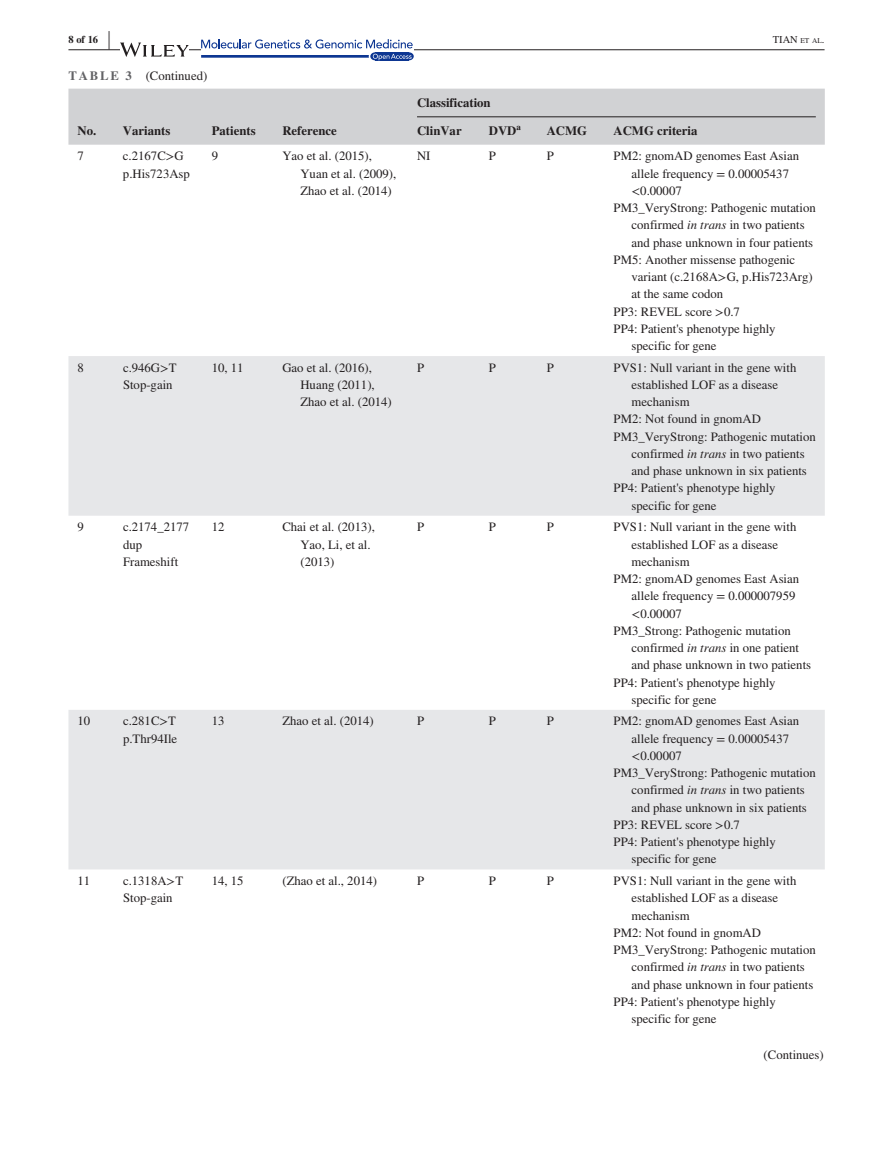
<style>
.page{position:relative;width:893px;height:1174px;background:#fff}
.page>*{position:absolute;margin:0;border:0;box-sizing:border-box;transform-origin:0 0}
.t1{font:700 25.95px "STIX";color:#231f20;scale:.36 1}
.t2{font:12.75px/17.2px "STIX";color:#231f20}
.t3{font:700 12.75px/28px "STIX";color:#231f20}
.t4{font:10.5px "STIX";color:#231f20}
.t5{font:700 10.5px "STIX";color:#231f20}
.s1{font-size:7.35px}
.s2{font-weight:700;color:#636366}
.s3{font-style:italic}
</style>
<div class="page">
<hr style="left:68px;top:49px;width:756px;height:1px;background:#231f20">
<svg style="left:120px;top:43px;width:69px;height:14px"></svg>
<svg style="left:201px;top:39px;width:212px;height:21px"></svg>
<div style="left:68px;top:89px;width:757px;height:56px;background:#d1d2d4"></div>
<svg style="left:68px;top:356px;width:757px;height:513px;fill:#e6e7e9"></svg>
<hr style="left:417px;top:116px;width:399px;height:1px;background:#231f20">
<p class="t5" style="left:68px;top:33px;width:31px">8 of 16</p>
<h1 class="t1" style="left:108px;top:24px;width:7px">|</h1>
<p class="t4" style="left:773px;top:32px;width:53px">TIAN <span class="s1">et al</span>.</p>
<p class="t2" style="left:69px;top:68px;width:140px"><span class="s2">TABLE 3</span> (Continued)</p>
<p class="t3" style="left:77px;top:117px;width:94px">No. Variants</p>
<p class="t3" style="left:212px;top:117px;width:45px">Patients</p>
<p class="t3" style="left:282px;top:117px;width:56px">Reference</p>
<p class="t3" style="left:417px;top:89px;width:75px">Classification<br>ClinVar</p>
<p class="t3" style="left:489px;top:117px;width:34px">DVD<sup>a</sup></p>
<p class="t3" style="left:547px;top:117px;width:42px">ACMG</p>
<p class="t3" style="left:614px;top:117px;width:85px">ACMG criteria</p>
<p class="t2" style="left:77px;top:148px;width:8px">7</p>
<p class="t2" style="left:123px;top:148px;width:68px">c.2167C&gt;G p.His723Asp</p>
<p class="t2" style="left:212px;top:148px;width:8px">9</p>
<p class="t2" style="left:300px;top:148px;width:97px;text-indent:-18px">Yao et al. (2015),<br>Yuan et al. (2009),<br>Zhao et al. (2014)</p>
<p class="t2" style="left:417px;top:148px;width:15px">NI</p>
<p class="t2" style="left:489px;top:148px;width:9px">P</p>
<p class="t2" style="left:547px;top:148px;width:9px">P</p>
<p class="t2" style="left:614px;top:148px;width:187px">PM2: gnomAD genomes East Asian</p>
<p class="t2" style="left:632px;top:165px;width:159px">allele frequency = 0.00005437</p>
<p class="t2" style="left:632px;top:183px;width:52px">&lt;0.00007</p>
<p class="t2" style="left:614px;top:200px;width:204px">PM3_VeryStrong: Pathogenic mutation</p>
<p class="t2" style="left:632px;top:217px;width:175px">confirmed <span class="s3">in trans</span> in two patients</p>
<p class="t2" style="left:632px;top:234px;width:183px">and phase unknown in four patients</p>
<p class="t2" style="left:614px;top:252px;width:183px">PM5: Another missense pathogenic</p>
<p class="t2" style="left:632px;top:269px;width:183px">variant (c.2168A&gt;G, p.His723Arg)</p>
<p class="t2" style="left:632px;top:286px;width:93px">at the same codon</p>
<p class="t2" style="left:614px;top:303px;width:128px">PP3: REVEL score &gt;0.7</p>
<p class="t2" style="left:614px;top:321px;width:164px">PP4: Patient's phenotype highly</p>
<p class="t2" style="left:632px;top:338px;width:86px">specific for gene</p>
<p class="t2" style="left:77px;top:359px;width:8px">8</p>
<p class="t2" style="left:123px;top:359px;width:55px">c.946G&gt;T<br>Stop-gain</p>
<p class="t2" style="left:212px;top:359px;width:33px">10, 11</p>
<p class="t2" style="left:300px;top:359px;width:93px;text-indent:-18px">Gao et al. (2016),<br>Huang (2011),<br>Zhao et al. (2014)</p>
<p class="t2" style="left:417px;top:359px;width:9px">P</p>
<p class="t2" style="left:489px;top:359px;width:9px">P</p>
<p class="t2" style="left:547px;top:359px;width:9px">P</p>
<p class="t2" style="left:614px;top:359px;width:184px">PVS1: Null variant in the gene with</p>
<p class="t2" style="left:632px;top:377px;width:148px">established LOF as a disease</p>
<p class="t2" style="left:632px;top:394px;width:60px">mechanism</p>
<p class="t2" style="left:614px;top:411px;width:149px">PM2: Not found in gnomAD</p>
<p class="t2" style="left:614px;top:428px;width:204px">PM3_VeryStrong: Pathogenic mutation</p>
<p class="t2" style="left:632px;top:446px;width:175px">confirmed <span class="s3">in trans</span> in two patients</p>
<p class="t2" style="left:632px;top:463px;width:177px">and phase unknown in six patients</p>
<p class="t2" style="left:614px;top:480px;width:164px">PP4: Patient's phenotype highly</p>
<p class="t2" style="left:632px;top:497px;width:86px">specific for gene</p>
<p class="t2" style="left:77px;top:519px;width:8px">9</p>
<p class="t2" style="left:123px;top:519px;width:68px">c.2174_2177 dup<br>Frameshift</p>
<p class="t2" style="left:212px;top:519px;width:14px">12</p>
<p class="t2" style="left:300px;top:519px;width:76px;text-indent:-18px">Chai et al. (2013),<br>Yao, Li, et al. (2013)</p>
<p class="t2" style="left:417px;top:519px;width:9px">P</p>
<p class="t2" style="left:489px;top:519px;width:9px">P</p>
<p class="t2" style="left:547px;top:519px;width:9px">P</p>
<p class="t2" style="left:614px;top:519px;width:184px">PVS1: Null variant in the gene with</p>
<p class="t2" style="left:632px;top:536px;width:148px">established LOF as a disease</p>
<p class="t2" style="left:632px;top:554px;width:60px">mechanism</p>
<p class="t2" style="left:614px;top:571px;width:187px">PM2: gnomAD genomes East Asian</p>
<p class="t2" style="left:632px;top:588px;width:165px">allele frequency = 0.000007959</p>
<p class="t2" style="left:632px;top:605px;width:52px">&lt;0.00007</p>
<p class="t2" style="left:614px;top:623px;width:179px">PM3_Strong: Pathogenic mutation</p>
<p class="t2" style="left:632px;top:640px;width:169px">confirmed <span class="s3">in trans</span> in one patient</p>
<p class="t2" style="left:632px;top:657px;width:181px">and phase unknown in two patients</p>
<p class="t2" style="left:614px;top:674px;width:164px">PP4: Patient's phenotype highly</p>
<p class="t2" style="left:632px;top:692px;width:86px">specific for gene</p>
<p class="t2" style="left:77px;top:713px;width:14px">10</p>
<p class="t2" style="left:123px;top:713px;width:56px">c.281C&gt;T p.Thr94Ile</p>
<p class="t2" style="left:212px;top:713px;width:14px">13</p>
<p class="t2" style="left:282px;top:713px;width:93px">Zhao et al. (2014)</p>
<p class="t2" style="left:417px;top:713px;width:9px">P</p>
<p class="t2" style="left:489px;top:713px;width:9px">P</p>
<p class="t2" style="left:547px;top:713px;width:9px">P</p>
<p class="t2" style="left:614px;top:713px;width:187px">PM2: gnomAD genomes East Asian</p>
<p class="t2" style="left:632px;top:730px;width:159px">allele frequency = 0.00005437</p>
<p class="t2" style="left:632px;top:748px;width:52px">&lt;0.00007</p>
<p class="t2" style="left:614px;top:765px;width:204px">PM3_VeryStrong: Pathogenic mutation</p>
<p class="t2" style="left:632px;top:782px;width:175px">confirmed <span class="s3">in trans</span> in two patients</p>
<p class="t2" style="left:632px;top:799px;width:177px">and phase unknown in six patients</p>
<p class="t2" style="left:614px;top:817px;width:128px">PP3: REVEL score &gt;0.7</p>
<p class="t2" style="left:614px;top:834px;width:164px">PP4: Patient's phenotype highly</p>
<p class="t2" style="left:632px;top:851px;width:86px">specific for gene</p>
<p class="t2" style="left:78px;top:873px;width:14px">11</p>
<p class="t2" style="left:123px;top:873px;width:62px">c.1318A&gt;T<br>Stop-gain</p>
<p class="t2" style="left:212px;top:873px;width:33px">14, 15</p>
<p class="t2" style="left:282px;top:873px;width:96px">(Zhao et al., 2014)</p>
<p class="t2" style="left:417px;top:873px;width:9px">P</p>
<p class="t2" style="left:489px;top:873px;width:9px">P</p>
<p class="t2" style="left:547px;top:873px;width:9px">P</p>
<p class="t2" style="left:614px;top:873px;width:184px">PVS1: Null variant in the gene with</p>
<p class="t2" style="left:632px;top:890px;width:148px">established LOF as a disease</p>
<p class="t2" style="left:632px;top:907px;width:60px">mechanism</p>
<p class="t2" style="left:614px;top:924px;width:149px">PM2: Not found in gnomAD</p>
<p class="t2" style="left:614px;top:942px;width:204px">PM3_VeryStrong: Pathogenic mutation</p>
<p class="t2" style="left:632px;top:959px;width:175px">confirmed <span class="s3">in trans</span> in two patients</p>
<p class="t2" style="left:632px;top:976px;width:183px">and phase unknown in four patients</p>
<p class="t2" style="left:614px;top:993px;width:164px">PP4: Patient's phenotype highly</p>
<p class="t2" style="left:632px;top:1011px;width:86px">specific for gene</p>
<p class="t2" style="left:764px;top:1047px;width:62px">(Continues)</p>
</div>
